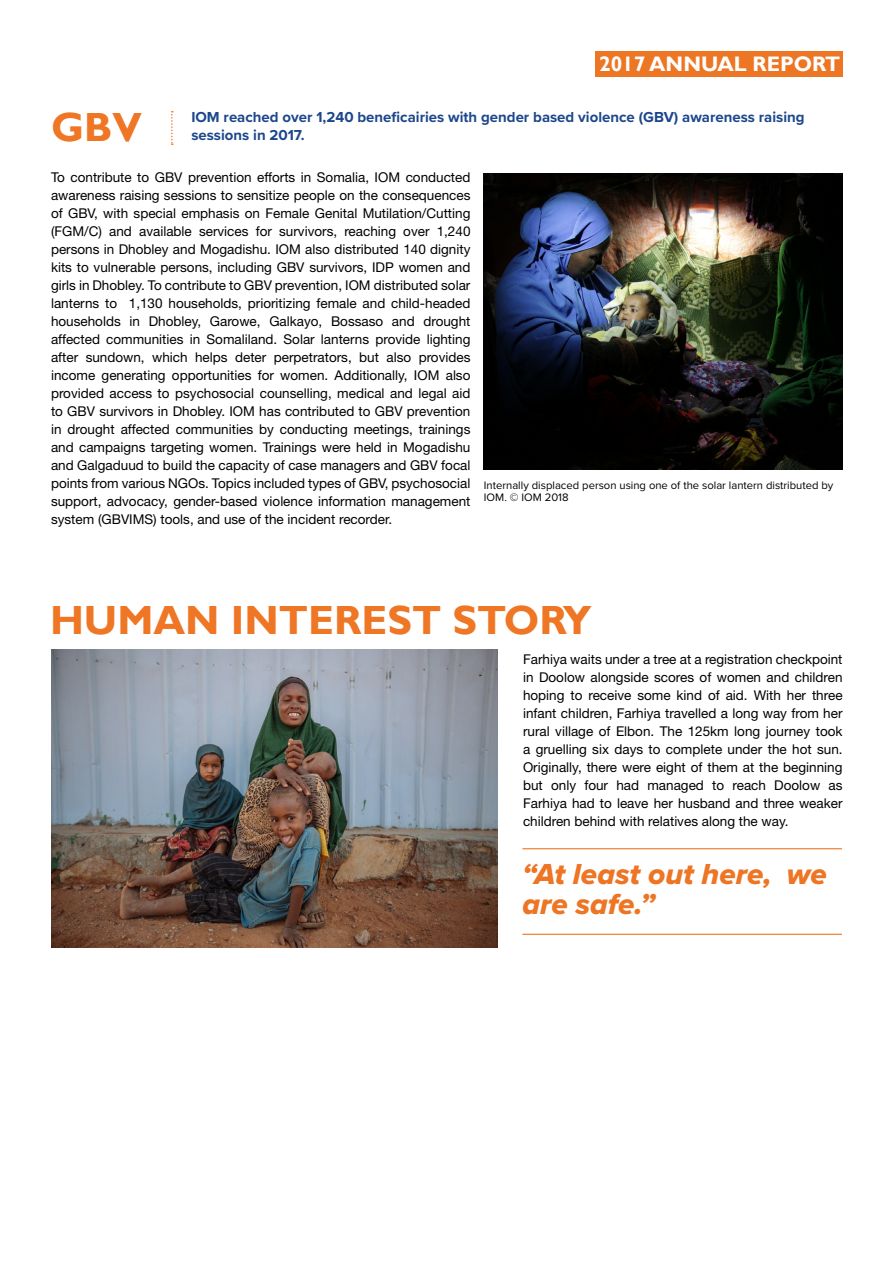
<style>
.page{position:relative;width:893px;height:1263px;background:#fff}
.page>*{position:absolute;margin:0;border:0;box-sizing:border-box;transform-origin:0 0}
.t1{font:700 40.65px "Gill Sans";color:#ee7624}
.t2{font:30px/30px "Proxima Nova Extrabld It";color:#ed7524}
.t3{font:700 21px "Gill Sans";color:#fff}
.t4{font:700 15px/18px "Proxima Nova";color:#1c478c}
.t5{font:13.5px/18px "Helvetica Neue LT Std";color:#000;text-align:justify}
.t6{font:11.25px/12px "Proxima Nova";color:#000}
</style>
<div class="page">
<div style="left:595px;top:51px;width:247px;height:26px;background:#ec7624"></div>
<img style="left:51px;top:649px;width:447px;height:298px">
<hr style="left:522px;top:848px;width:320px;height:1px;background:#ed7524">
<hr style="left:522px;top:934px;width:320px;height:1px;background:#ed7524">
<svg style="left:171px;top:111px;width:2px;height:34px"></svg>
<img style="left:484px;top:174px;width:358px;height:295px">
<h3 class="t3" style="left:599px;top:51px;width:243px">2017 ANNUAL REPORT</h3>
<h1 class="t1" style="left:51px;top:103px;width:92px">GBV</h1>
<p class="t4" style="left:191px;top:108px;width:615px">IOM reached over 1,240 beneficairies with gender based violence (GBV) awareness raising sessions in 2017.</p>
<p class="t5" style="left:51px;top:168px;width:421px">To contribute to GBV prevention efforts in Somalia, IOM conducted awareness raising sessions to sensitize people on the consequences of GBV, with special emphasis on Female Genital Mutilation/Cutting (FGM/C) and available services for survivors, reaching over 1,240 persons in Dhobley and Mogadishu. IOM also distributed 140 dignity kits to vulnerable persons, including GBV survivors, IDP women and girls in Dhobley. To contribute to GBV prevention, IOM distributed solar lanterns to 1,130 households, prioritizing female and child-headed households in Dhobley, Garowe, Galkayo, Bossaso and drought affected communities in Somaliland. Solar lanterns provide lighting after sundown, which helps deter perpetrators, but also provides income generating opportunities for women. Additionally, IOM also provided access to psychosocial counselling, medical and legal aid to GBV survivors in Dhobley. IOM has contributed to GBV prevention in drought affected communities by conducting meetings, trainings and campaigns targeting women. Trainings were held in Mogadishu and Galgaduud to build the capacity of case managers and GBV focal points from various NGOs. Topics included types of GBV, psychosocial support, advocacy, gender-based violence information management system (GBVIMS) tools, and use of the incident recorder.</p>
<p class="t6" style="left:484px;top:479px;width:351px">Internally displaced person using one of the solar lantern distributed by<br>IOM. © IOM 2018</p>
<h1 class="t1" style="left:50px;top:596px;width:543px">HUMAN INTEREST STORY</h1>
<p class="t5" style="left:523px;top:649px;width:321px">Farhiya waits under a tree at a registration checkpoint in Doolow alongside scores of women and children hoping to receive some kind of aid. With her three infant children, Farhiya travelled a long way from her rural village of Elbon. The 125km long journey took a gruelling six days to complete under the hot sun.<br>Originally, there were eight of them at the beginning but only four had managed to reach Doolow as Farhiya had to leave her husband and three weaker children behind with relatives along the way.</p>
<h2 class="t2" style="left:522px;top:859px;width:306px">“At least out here, we are safe.”</h2>
</div>
